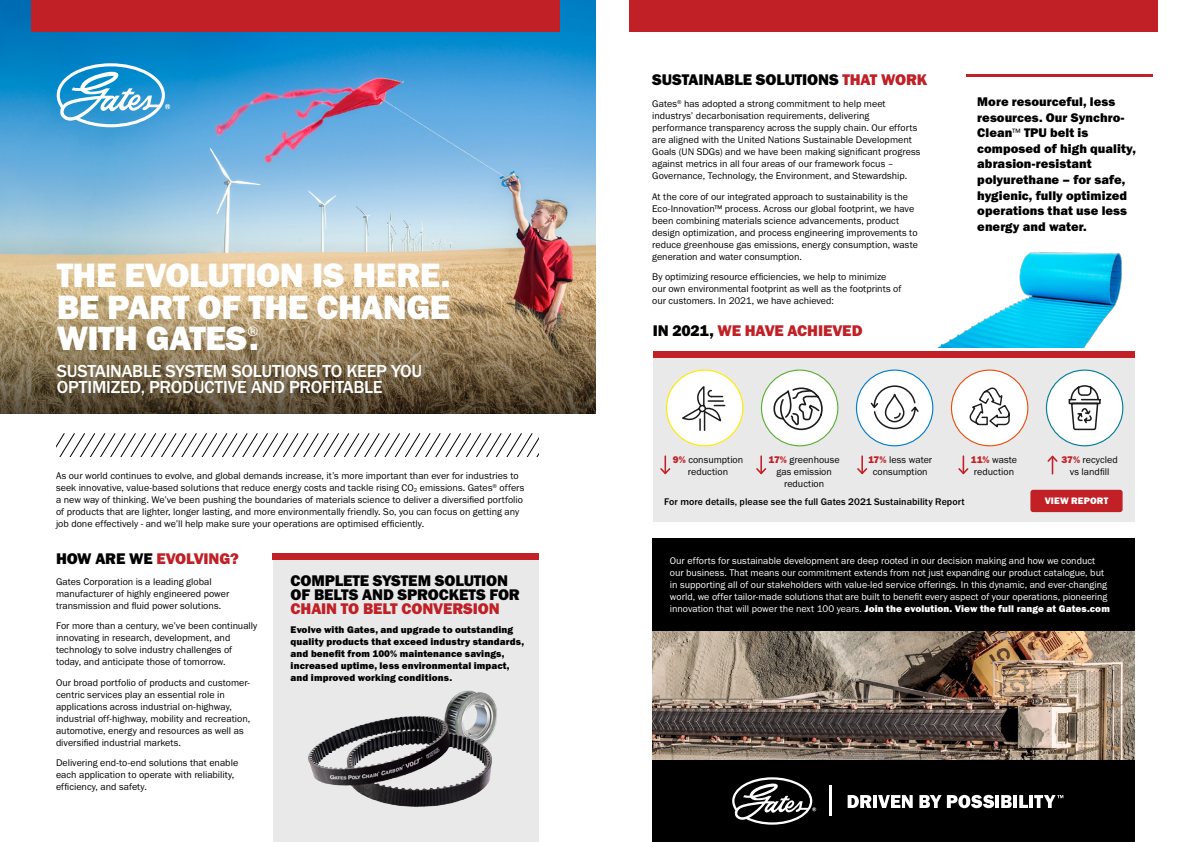
<style>
.page{position:relative;width:1191px;height:842px;background:#fff}
.page>*{position:absolute;margin:0;border:0;box-sizing:border-box;transform-origin:0 0}
.t1{font:35px/31.5px "Franklin Gothic URW Hea";letter-spacing:-.015em;color:#fff;text-align:justify}
.t2{font:500 18px/16.2px "Franklin Gothic URW";letter-spacing:-.01em;color:#fff}
.t3{font:16px/14.4px "Franklin Gothic URW Hea";letter-spacing:-.01em;color:#000}
.t4{font:16px "Franklin Gothic URW Hea";letter-spacing:-.01em;color:#c02026}
.t5{font:14px "Franklin Gothic URW Boo";color:#fff}
.t6{font:13px/15.6px "Franklin Gothic URW Hea";letter-spacing:.005em;color:#000}
.t7{font:10px/12px "Franklin Gothic URW Boo";color:#000}
.t8{font:10px/12px "Franklin Gothic URW Boo";color:#fff}
.t9{font:10px/12px "Franklin Gothic URW Hea";letter-spacing:.01em;color:#000}
.t10{font:10px "Franklin Gothic URW Hea";letter-spacing:.01em;color:#fff}
.t11{font:500 10px "Franklin Gothic URW";letter-spacing:.005em;color:#000}
.t12{font:9.7px "Franklin Gothic URW Hea";letter-spacing:.01em;color:#fff}
.s1{font-size:5.8px}
.s2{color:#000}
.s3{color:#c02026}
.s4{font-family:"Franklin Gothic URW Boo";font-size:11px}
.s5{font-family:"Franklin Gothic URW Hea";color:#c02026}
.s6{font-family:"Franklin Gothic URW Boo"}
</style>
<div class="page">
<div style="left:652px;top:539px;width:482px;height:221px;background:#000"></div>
<div style="left:652px;top:760px;width:482px;height:82px;background:#000"></div>
<img style="left:652px;top:632px;width:482px;height:128px">
<img style="left:937px;top:252px;width:185px;height:96px">
<div style="left:652px;top:351px;width:482px;height:171px;background:#e9e9e9"></div>
<div style="left:273px;top:553px;width:266px;height:289px;background:#e9e9e9"></div>
<img style="left:0;top:0;width:595px;height:198px">
<img style="left:0;top:198px;width:595px;height:216px">
<div style="left:32px;top:0;width:528px;height:31px;background:#c02026"></div>
<div style="left:629px;top:0;width:528px;height:31px;background:#c02026"></div>
<hr style="left:966px;top:75px;width:186px;height:2px;background:#c02026">
<div style="left:666px;top:370px;width:77px;height:76px;background:#fff;border-radius:50%"></div>
<div style="left:666px;top:370px;width:77px;height:76px;border:1px solid #ffeb00;border-radius:50%"></div>
<svg style="left:682px;top:386px;width:44px;height:45px"></svg>
<div style="left:761px;top:370px;width:77px;height:76px;background:#fff;border-radius:50%"></div>
<div style="left:761px;top:370px;width:77px;height:76px;border:1px solid #5ab031;border-radius:50%"></div>
<svg style="left:773px;top:387px;width:50px;height:44px"></svg>
<div style="left:856px;top:370px;width:76px;height:76px;background:#fff;border-radius:50%"></div>
<div style="left:856px;top:370px;width:77px;height:76px;border:1px solid #007fc8;border-radius:50%"></div>
<svg style="left:870px;top:385px;width:49px;height:45px"></svg>
<div style="left:1046px;top:370px;width:76px;height:76px;background:#fff;border-radius:50%"></div>
<div style="left:1046px;top:370px;width:77px;height:76px;border:1px solid #007e96;border-radius:50%"></div>
<svg style="left:1068px;top:385px;width:33px;height:46px"></svg>
<div style="left:951px;top:370px;width:76px;height:76px;background:#fff;border-radius:50%"></div>
<div style="left:951px;top:370px;width:77px;height:76px;border:1px solid #e9500e;border-radius:50%"></div>
<svg style="left:969px;top:387px;width:41px;height:41px"></svg>
<svg style="left:57px;top:434px;width:482px;height:22px"></svg>
<img style="left:308px;top:690px;width:189px;height:117px">
<div style="left:273px;top:553px;width:266px;height:6px;background:#c02026"></div>
<div style="left:652px;top:351px;width:482px;height:6px;background:#c02026"></div>
<svg style="left:660px;top:456px;width:11px;height:19px"></svg>
<svg style="left:756px;top:456px;width:11px;height:19px"></svg>
<svg style="left:857px;top:456px;width:11px;height:19px"></svg>
<svg style="left:958px;top:456px;width:11px;height:19px"></svg>
<svg style="left:1047px;top:455px;width:11px;height:19px"></svg>
<svg style="left:57px;top:63px;width:113px;height:64px"></svg>
<div style="left:1030px;top:490px;width:92px;height:22px;background:#c02026;border-radius:3px"></div>
<hr style="left:829px;top:785px;width:2px;height:31px;background:#fff">
<svg style="left:847px;top:795px;width:24px;height:13px"></svg>
<hr style="left:873px;top:795px;width:4px;height:13px;background:#fff">
<svg style="left:878px;top:795px;width:34px;height:13px"></svg>
<svg style="left:919px;top:795px;width:22px;height:13px"></svg>
<svg style="left:947px;top:795px;width:47px;height:13px"></svg>
<hr style="left:995px;top:795px;width:4px;height:13px;background:#fff">
<svg style="left:1001px;top:795px;width:10px;height:13px"></svg>
<hr style="left:1013px;top:795px;width:4px;height:13px;background:#fff">
<svg style="left:1019px;top:795px;width:9px;height:13px"></svg>
<hr style="left:1029px;top:795px;width:4px;height:13px;background:#fff">
<svg style="left:1034px;top:795px;width:29px;height:13px"></svg>
<svg style="left:732px;top:777px;width:84px;height:48px"></svg>
<h1 class="t1" style="left:57px;top:259px;width:395px">THE EVOLUTION IS HERE.<br>BE PART OF THE CHANGE WITH GATES.</h1>
<h3 class="t5" style="left:247px;top:323px;width:12px">®</h3>
<h2 class="t2" style="left:57px;top:362px;width:367px">SUSTAINABLE SYSTEM SOLUTIONS TO KEEP YOU<br>OPTIMIZED, PRODUCTIVE AND PROFITABLE</h2>
<p class="t7" style="left:56px;top:470px;width:470px">As our world continues to evolve, and global demands increase, it’s more important than ever for industries to seek innovative, value-based solutions that reduce energy costs and tackle rising CO<span class="s1">2</span> emissions. Gates<sup>®</sup> offers a new way of thinking. We’ve been pushing the boundaries of materials science to deliver a diversified portfolio of products that are lighter, longer lasting, and more environmentally friendly. So, you can focus on getting any job done effectively - and we’ll help make sure your operations are optimised efficiently.</p>
<h3 class="t4" style="left:56px;top:548px;width:184px"><span class="s2">HOW ARE WE</span> EVOLVING?</h3>
<p class="t7" style="left:56px;top:575px;width:175px">Gates Corporation is a leading global manufacturer of highly engineered power transmission and fluid power solutions.</p>
<p class="t7" style="left:56px;top:620px;width:203px">For more than a century, we’ve been continually innovating in research, development, and technology to solve industry challenges of today, and anticipate those of tomorrow.</p>
<p class="t7" style="left:56px;top:676px;width:196px">Our broad portfolio of products and customer&shy;centric services play an essential role in applications across industrial on-highway, industrial off-highway, mobility and recreation, automotive, energy and resources as well as diversified industrial markets.</p>
<p class="t7" style="left:56px;top:757px;width:184px">Delivering end-to-end solutions that enable each application to operate with reliability, efficiency, and safety.</p>
<h3 class="t3" style="left:291px;top:573px;width:231px">COMPLETE SYSTEM SOLUTION<br>OF BELTS AND SPROCKETS FOR</h3>
<h3 class="t4" style="left:291px;top:599px;width:211px">CHAIN TO BELT CONVERSION</h3>
<p class="t9" style="left:291px;top:623px;width:235px">Evolve with Gates, and upgrade to outstanding quality products that exceed industry standards, and benefit from 100% maintenance savings, increased uptime, less environmental impact, and improved working conditions.</p>
<h3 class="t3" style="left:652px;top:72px;width:277px">SUSTAINABLE SOLUTIONS <span class="s3">THAT WORK</span></h3>
<p class="t7" style="left:652px;top:98px;width:270px">Gates<sup>®</sup> has adopted a strong commitment to help meet industrys’ decarbonisation requirements, delivering performance transparency across the supply chain. Our efforts are aligned with the United Nations Sustainable Development Goals (UN SDGs) and we have been making significant progress against metrics in all four areas of our framework focus – Governance, Technology, the Environment, and Stewardship.</p>
<p class="t7" style="left:652px;top:190px;width:267px">At the core of our integrated approach to sustainability is the Eco-Innovation™ process. Across our global footprint, we have been combining materials science advancements, product design optimization, and process engineering improvements to reduce greenhouse gas emissions, energy consumption, waste generation and water consumption.</p>
<p class="t7" style="left:652px;top:271px;width:251px">By optimizing resource efficiencies, we help to minimize our own environmental footprint as well as the footprints of our customers. In 2021, we have achieved:</p>
<h3 class="t4" style="left:652px;top:321px;width:211px"><span class="s2">IN 2021,</span> WE HAVE ACHIEVED</h3>
<h3 class="t6" style="left:977px;top:94px;width:160px">More resourceful, less resources. Our Synchro-<br>Clean<span class="s4">™</span> TPU belt is composed of high quality, abrasion-resistant polyurethane – for safe, hygienic, fully optimized operations that use less energy and water.</h3>
<p class="t7" style="left:673px;top:453px;width:72px;text-align:center"><span class="s5">9%</span> consumption reduction</p>
<p class="t7" style="left:768px;top:453px;width:72px;text-align:center"><span class="s5">17%</span> greenhouse gas emission reduction</p>
<p class="t7" style="left:868px;top:453px;width:66px;text-align:center"><span class="s5">17%</span> less water consumption</p>
<p class="t7" style="left:971px;top:453px;width:48px"><span class="s5">11%</span> waste reduction</p>
<p class="t7" style="left:1061px;top:453px;width:58px;text-align:center"><span class="s5">37%</span> recycled vs landfill</p>
<p class="t12" style="left:1044px;top:495px;width:65px">VIEW REPORT</p>
<p class="t11" style="left:664px;top:495px;width:302px">For more details, please see the full Gates 2021 Sustainability Report</p>
<p class="t8" style="left:670px;top:554px;width:439px">Our efforts for sustainable development are deep rooted in our decision making and how we conduct our business. That means our commitment extends from not just expanding our product catalogue, but in supporting all of our stakeholders with value-led service offerings. In this dynamic, and ever-changing world, we offer tailor-made solutions that are built to benefit every aspect of your operations, pioneering</p>
<p class="t10" style="left:670px;top:602px;width:441px"><span class="s6">innovation that will power the next 100 years.</span> Join the evolution. View the full range at Gates.com</p>
</div>
